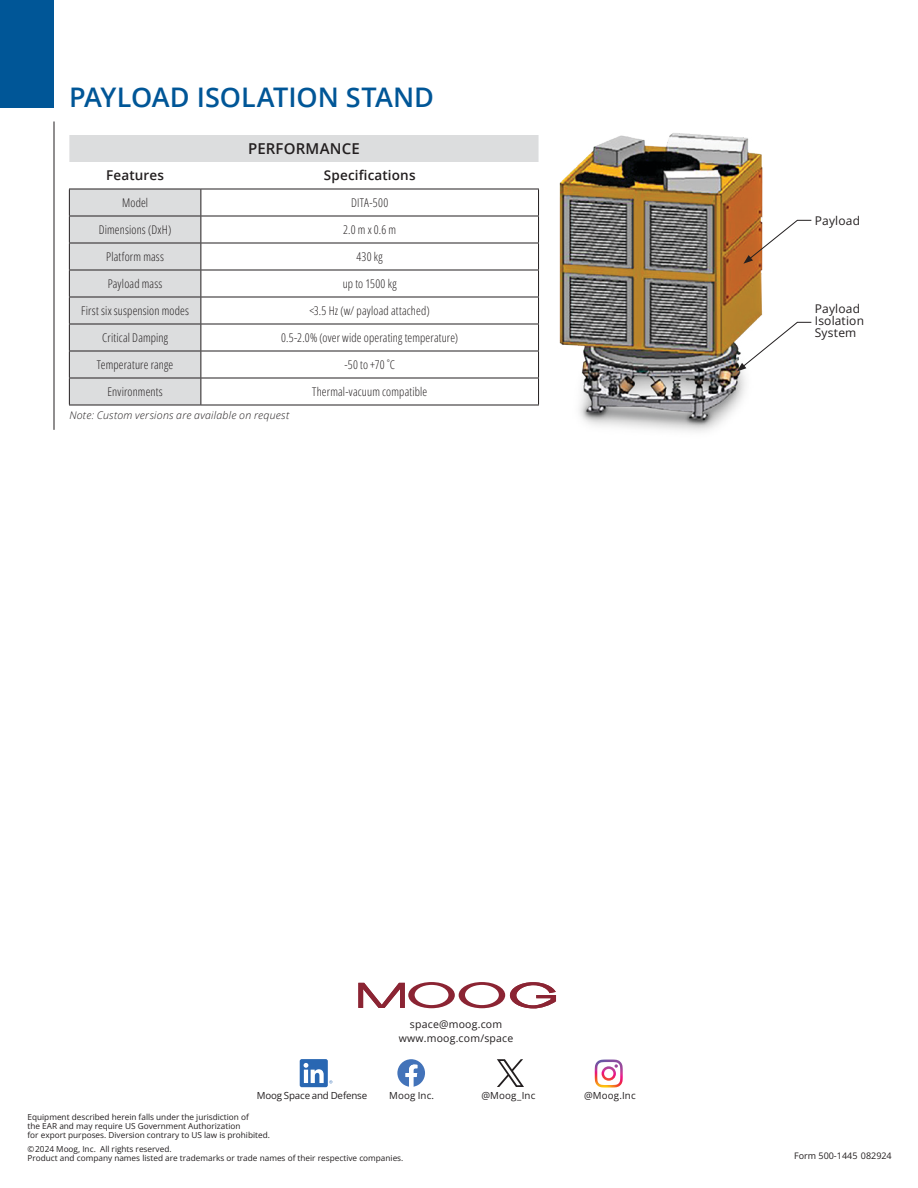
<style>
.page{position:relative;width:918px;height:1188px;background:#fff}
.page>*{position:absolute;margin:0;border:0;box-sizing:border-box;transform-origin:0 0}
.t1{font:600 27px "Open Sans";letter-spacing:-.005em;color:#005697}
.t2{font:600 15px "Open Sans";letter-spacing:.01em;color:#231f20}
.t3{font:600 13.5px "Open Sans";letter-spacing:.01em;color:#231f20}
.t4{font:12px/12px "Open Sans";letter-spacing:.015em;color:#231f20}
.t5{font:italic 10.5px "Open Sans";letter-spacing:.02em;color:#231f20}
.t6{font:10.5px/13.5px "Open Sans";letter-spacing:.02em;color:#231f20;text-align:center}
.t7{font:9.75px "Open Sans";color:#231f20}
.t8{font:9px "Open Sans";color:#231f20}
.t9{font:8.25px/9px "Open Sans";color:#231f20}
</style>
<div class="page">
<hr style="left:54px;top:122px;width:1px;height:308px;background:#231f20">
<div style="left:0;top:0;width:54px;height:108px;background:#005697"></div>
<svg style="left:69px;top:135px;width:437px;height:270px"></svg>
<hr style="left:69px;top:189px;width:132px;height:1px;background:#231f20">
<hr style="left:201px;top:189px;width:338px;height:1px;background:#231f20">
<svg style="left:69px;top:189px;width:1px;height:216px"></svg>
<hr style="left:69px;top:405px;width:132px;height:1px;background:#231f20">
<hr style="left:201px;top:405px;width:338px;height:1px;background:#231f20">
<hr style="left:69px;top:216px;width:132px;height:1px;background:#231f20">
<hr style="left:201px;top:216px;width:338px;height:1px;background:#231f20">
<hr style="left:69px;top:243px;width:132px;height:1px;background:#231f20">
<hr style="left:201px;top:243px;width:338px;height:1px;background:#231f20">
<hr style="left:69px;top:270px;width:132px;height:1px;background:#231f20">
<hr style="left:201px;top:270px;width:338px;height:1px;background:#231f20">
<hr style="left:69px;top:297px;width:132px;height:1px;background:#231f20">
<hr style="left:201px;top:297px;width:338px;height:1px;background:#231f20">
<hr style="left:69px;top:324px;width:132px;height:1px;background:#231f20">
<hr style="left:201px;top:324px;width:338px;height:1px;background:#231f20">
<hr style="left:69px;top:351px;width:132px;height:1px;background:#231f20">
<hr style="left:201px;top:351px;width:338px;height:1px;background:#231f20">
<hr style="left:69px;top:378px;width:132px;height:1px;background:#231f20">
<svg style="left:201px;top:189px;width:1px;height:216px"></svg>
<hr style="left:201px;top:378px;width:338px;height:1px;background:#231f20">
<svg style="left:358px;top:982px;width:198px;height:27px"></svg>
<svg style="left:397px;top:1059px;width:28px;height:28px"></svg>
<svg style="left:595px;top:1060px;width:28px;height:28px"></svg>
<svg style="left:300px;top:1059px;width:32px;height:28px"></svg>
<svg style="left:497px;top:1059px;width:27px;height:28px"></svg>
<img style="left:506px;top:133px;width:306px;height:299px">
<svg style="left:743px;top:220px;width:69px;height:44px"></svg>
<svg style="left:737px;top:322px;width:75px;height:50px"></svg>
<h1 class="t1" style="left:69px;top:79px;width:367px">PAYLOAD ISOLATION STAND</h1>
<p class="t2" style="left:248px;top:139px;width:113px">PERFORMANCE</p>
<p class="t3" style="left:106px;top:166px;width:59px">Features</p>
<p class="t3" style="left:324px;top:166px;width:93px">Specifications</p>
<p class="t4" style="left:122px;top:196px;width:28px">Model</p>
<p class="t4" style="left:351px;top:196px;width:39px">DITA-500</p>
<p class="t4" style="left:99px;top:223px;width:74px">Dimensions (DxH)</p>
<p class="t4" style="left:343px;top:223px;width:55px">2.0 m x 0.6 m</p>
<p class="t4" style="left:106px;top:250px;width:59px">Platform mass</p>
<p class="t4" style="left:357px;top:250px;width:28px">430 kg</p>
<p class="t4" style="left:108px;top:277px;width:56px">Payload mass</p>
<p class="t4" style="left:343px;top:277px;width:55px">up to 1500 kg</p>
<p class="t4" style="left:81px;top:304px;width:109px">First six suspension modes</p>
<p class="t4" style="left:310px;top:304px;width:122px">&lt;3.5 Hz (w/ payload attached)</p>
<p class="t4" style="left:102px;top:331px;width:67px">Critical Damping</p>
<p class="t4" style="left:281px;top:331px;width:178px">0.5-2.0% (over wide operating temperature)</p>
<p class="t4" style="left:97px;top:358px;width:78px">Temperature range</p>
<p class="t4" style="left:344px;top:358px;width:52px">-50 to +70 ˚C</p>
<p class="t4" style="left:107px;top:385px;width:57px">Environments</p>
<p class="t4" style="left:312px;top:385px;width:117px">Thermal-vacuum compatible</p>
<p class="t5" style="left:69px;top:408px;width:222px">Note: Custom versions are available on request</p>
<p class="t4" style="left:815px;top:214px;width:47px">Payload</p>
<p class="t4" style="left:815px;top:303px;width:51px">Payload<br>Isolation<br>System</p>
<p class="t6" style="left:399px;top:1018px;width:116px">space@moog.com www.moog.com/space</p>
<p class="t7" style="left:257px;top:1089px;width:112px">Moog Space and Defense</p>
<p class="t7" style="left:389px;top:1089px;width:46px">Moog Inc.</p>
<p class="t7" style="left:481px;top:1089px;width:56px">@Moog_Inc</p>
<p class="t7" style="left:584px;top:1089px;width:53px">@Moog.Inc</p>
<p class="t9" style="left:28px;top:1113px;width:244px">Equipment described herein falls under the jurisdiction of<br>the EAR and may require US Government Authorization<br>for export purposes. Diversion contrary to US law is prohibited.</p>
<p class="t9" style="left:28px;top:1144px;width:377px">©2024 Moog, Inc. All rights reserved.<br>Product and company names listed are trademarks or trade names of their respective companies.</p>
<p class="t8" style="left:794px;top:1150px;width:99px">Form 500-1445 082924</p>
</div>
